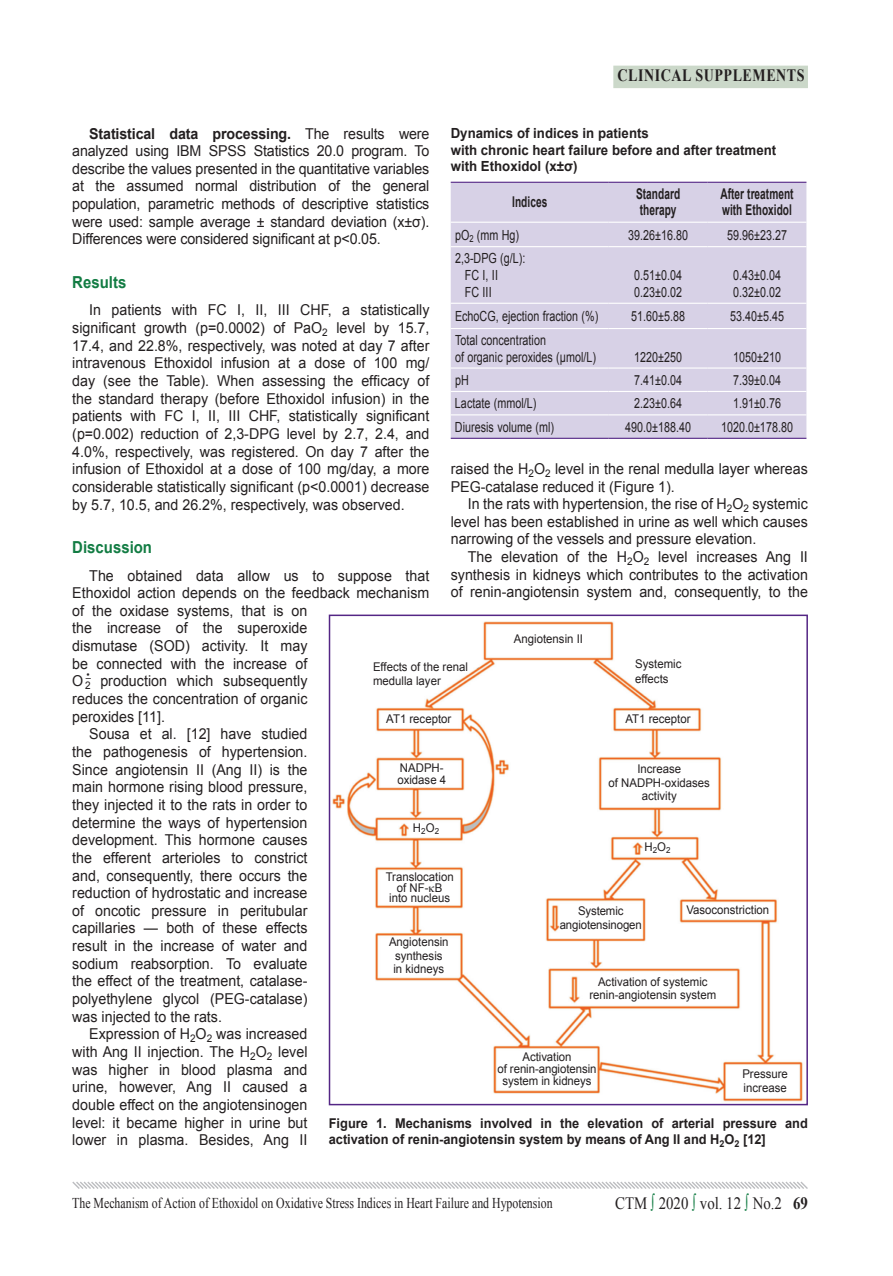
<style>
.page{position:relative;width:893px;height:1276px;background:#fff}
.page>*{position:absolute;margin:0;border:0;box-sizing:border-box;transform-origin:0 0}
.t1{font:17.4px "Times New Roman";color:#231f20;scale:.86 1}
.t2{font:700 17.4px "Times New Roman";letter-spacing:.04em;color:#231f20;scale:.81 1}
.t3{font:700 16.5px "Arial";color:#127c43;scale:.9 1}
.t4{font:15px/17.7px "Arial";color:#231f20;text-align:justify;scale:.95 1}
.t5{font:15px "Times New Roman";color:#231f20;scale:.79 1}
.t6{font:700 14.85px/16.2px "Arial";letter-spacing:.005em;color:#231f20;scale:.68 1}
.t7{font:13.95px/16.8px "Arial";letter-spacing:.005em;color:#231f20;scale:.77 1}
.t8{font:700 13.95px/16.8px "Arial";color:#231f20;scale:.95 1}
.t9{font:700 13.5px/16.2px "Arial";color:#231f20;scale:.95 1}
.t10{font:12px/13.5px "Arial";color:#231f20;text-align:center;scale:.95 1}
.t11{font:9.75px "Arial";color:#231f20;scale:.95 1}
.s1{font-weight:700}
.s2{color:#127c43}
</style>
<div class="page">
<svg style="left:72px;top:1181px;width:736px;height:8px"></svg>
<div style="left:613px;top:66px;width:195px;height:22px;background:#cbd8c9"></div>
<img style="left:332px;top:621px;width:471px;height:481px">
<div style="left:329px;top:614px;width:479px;height:491px;border:2px solid #542685"></div>
<div style="left:451px;top:183px;width:355px;height:255px;background:#d7d1e6"></div>
<hr style="left:451px;top:222px;width:158px;height:1px;background:#fff">
<hr style="left:609px;top:222px;width:99px;height:1px;background:#fff">
<hr style="left:708px;top:222px;width:98px;height:1px;background:#fff">
<hr style="left:451px;top:246px;width:158px;height:1px;background:#fff">
<hr style="left:609px;top:246px;width:99px;height:1px;background:#fff">
<hr style="left:708px;top:246px;width:98px;height:1px;background:#fff">
<hr style="left:451px;top:303px;width:158px;height:1px;background:#fff">
<hr style="left:609px;top:303px;width:99px;height:1px;background:#fff">
<hr style="left:708px;top:303px;width:98px;height:1px;background:#fff">
<hr style="left:451px;top:328px;width:158px;height:1px;background:#fff">
<hr style="left:609px;top:328px;width:99px;height:1px;background:#fff">
<hr style="left:708px;top:328px;width:98px;height:1px;background:#fff">
<hr style="left:451px;top:367px;width:158px;height:1px;background:#fff">
<hr style="left:609px;top:367px;width:99px;height:1px;background:#fff">
<hr style="left:708px;top:367px;width:98px;height:1px;background:#fff">
<hr style="left:451px;top:391px;width:158px;height:1px;background:#fff">
<hr style="left:609px;top:391px;width:99px;height:1px;background:#fff">
<hr style="left:708px;top:391px;width:98px;height:1px;background:#fff">
<hr style="left:451px;top:414px;width:158px;height:1px;background:#fff">
<hr style="left:609px;top:414px;width:99px;height:1px;background:#fff">
<hr style="left:708px;top:414px;width:98px;height:1px;background:#fff">
<hr style="left:451px;top:182px;width:158px;height:1px;background:#542685">
<hr style="left:609px;top:182px;width:99px;height:1px;background:#542685">
<hr style="left:708px;top:182px;width:98px;height:1px;background:#542685">
<hr style="left:451px;top:438px;width:158px;height:1px;background:#542685">
<hr style="left:609px;top:438px;width:99px;height:1px;background:#542685">
<hr style="left:708px;top:438px;width:98px;height:1px;background:#542685">
<svg style="left:429px;top:886px;width:6px;height:6px"></svg>
<p class="t2" style="left:617px;top:64px;width:233px">CLINICAL SUPPLEMENTS</p>
<p class="t4" style="left:72px;top:125px;width:377px;text-indent:17px"><span class="s1">Statistical data processing.</span> The results were analyzed using IBM SPSS Statistics 20.0 program. To describe the values presented in the quantitative variables at the assumed normal distribution of the general population, parametric methods of descriptive statistics were used: sample average ± standard deviation (x±σ).<br>Differences were considered significant at p&lt;0.05.</p>
<p class="t3" style="left:72px;top:271px;width:62px">Results</p>
<p class="t4" style="left:72px;top:301px;width:377px;text-indent:17px">In patients with FC I, II, III CHF, a statistically significant growth (p=0.0002) of PaO<sub>2</sub> level by 15.7, 17.4, and 22.8%, respectively, was noted at day 7 after intravenous Ethoxidol infusion at a dose of 100 mg/ day (see the Table). When assessing the efficacy of the standard therapy (before Ethoxidol infusion) in the patients with FC I, II, III CHF, statistically significant (p=0.002) reduction of 2,3-DPG level by 2.7, 2.4, and 4.0%, respectively, was registered. On day 7 after the infusion of Ethoxidol at a dose of 100 mg/day, a more considerable statistically significant (p&lt;0.0001) decrease by 5.7, 10.5, and 26.2%, respectively, was observed.</p>
<p class="t3" style="left:72px;top:536px;width:90px">Discussion</p>
<p class="t4" style="left:72px;top:566px;width:377px;text-align:left;text-indent:17px">The obtained data allow us to suppose that Ethoxidol action depends on the feedback mechanism of the oxidase systems, that is on<br>the increase of the superoxide<br>dismutase (SOD) activity. It may<br>be connected with the increase of<br>O <sub>2</sub> production which subsequently</p>
<p class="t8" style="left:451px;top:125px;width:344px">Dynamics of indices in patients<br>with chronic heart failure before and after treatment with Ethoxidol (х±σ)</p>
<p class="t6" style="left:512px;top:194px;width:53px">Indices</p>
<p class="t6" style="left:636px;top:186px;width:66px">Standard therapy</p>
<p class="t6" style="left:720px;top:186px;width:109px">After treatment with Ethoxidol</p>
<p class="t7" style="left:455px;top:226px;width:85px">рО<sub>2</sub> (mm Hg)</p>
<p class="t7" style="left:628px;top:226px;width:79px">39.26±16.80</p>
<p class="t7" style="left:727px;top:226px;width:79px">59.96±23.27</p>
<p class="t7" style="left:465px;top:250px;width:80px;text-indent:-10px">2,3-DPG (g/L):<br>FC I, II<br>FC III</p>
<p class="t7" style="left:634px;top:267px;width:64px">0.51±0.04<br>0.23±0.02</p>
<p class="t7" style="left:733px;top:267px;width:64px">0.43±0.04<br>0.32±0.02</p>
<p class="t7" style="left:455px;top:308px;width:188px">EchoCG, ejection fraction (%)</p>
<p class="t7" style="left:631px;top:308px;width:72px">51.60±5.88</p>
<p class="t7" style="left:730px;top:308px;width:72px">53.40±5.45</p>
<p class="t7" style="left:455px;top:332px;width:185px">Total concentration<br>of organic peroxides (μmol/L)</p>
<p class="t7" style="left:634px;top:348px;width:64px">1220±250</p>
<p class="t7" style="left:733px;top:348px;width:64px">1050±210</p>
<p class="t7" style="left:455px;top:372px;width:19px">рН</p>
<p class="t7" style="left:634px;top:372px;width:64px">7.41±0.04</p>
<p class="t7" style="left:733px;top:372px;width:64px">7.39±0.04</p>
<p class="t7" style="left:455px;top:395px;width:107px">Lactate (mmol/L)</p>
<p class="t7" style="left:634px;top:395px;width:64px">2.23±0.64</p>
<p class="t7" style="left:733px;top:395px;width:64px">1.91±0.76</p>
<p class="t7" style="left:455px;top:418px;width:130px">Diuresis volume (ml)</p>
<p class="t7" style="left:625px;top:418px;width:87px">490.0±188.40</p>
<p class="t7" style="left:721px;top:418px;width:95px">1020.0±178.80</p>
<p class="t4" style="left:451px;top:460px;width:377px">raised the Н<sub>2</sub>О<sub>2</sub> level in the renal medulla layer whereas<br>PEG-catalase reduced it (Figure 1).</p>
<p class="t4" style="left:451px;top:495px;width:377px;text-indent:17px">In the rats with hypertension, the rise of Н<sub>2</sub>О<sub>2</sub> systemic level has been established in urine as well which causes narrowing of the vessels and pressure elevation.</p>
<p class="t4" style="left:451px;top:548px;width:377px;text-indent:17px">The elevation of the Н<sub>2</sub>О<sub>2</sub> level increases Ang II synthesis in kidneys which contributes to the activation of renin-angiotensin system and, consequently, to the</p>
<p class="t10" style="left:514px;top:632px;width:74px">Angiotensin II</p>
<p class="t10" style="left:373px;top:659px;width:101px;line-height:14.4px;text-align:left">Effects of the renal medulla layer</p>
<p class="t10" style="left:635px;top:657px;width:50px;line-height:14.4px;text-align:left">Systemic effects</p>
<p class="t10" style="left:386px;top:712px;width:70px">AT1 receptor</p>
<p class="t10" style="left:625px;top:712px;width:70px">AT1 receptor</p>
<p class="t10" style="left:397px;top:761px;width:53px;line-height:12px;text-align:left">NADPH&shy;oxidase 4</p>
<p class="t10" style="left:413px;top:821px;width:29px">H<sub>2</sub>O<sub>2</sub></p>
<p class="t10" style="left:644px;top:840px;width:29px">H<sub>2</sub>O<sub>2</sub></p>
<p class="t10" style="left:386px;top:872px;width:73px;line-height:10.5px">Translocation of NF- B<br>into nucleus</p>
<p class="t10" style="left:389px;top:935px;width:64px">Angiotensin synthesis<br>in kidneys</p>
<p class="t11" style="left:86px;top:670px;width:7px">•–</p>
<p class="t4" style="left:72px;top:690px;width:249px">reduces the concentration of organic peroxides [11].</p>
<p class="t4" style="left:72px;top:725px;width:249px;text-indent:17px">Sousa et al. [12] have studied the pathogenesis of hypertension.<br>Since angiotensin II (Ang II) is the main hormone rising blood pressure, they injected it to the rats in order to determine the ways of hypertension development. This hormone causes the efferent arterioles to constrict and, consequently, there occurs the reduction of hydrostatic and increase of oncotic pressure in peritubular capillaries — both of these effects result in the increase of water and sodium reabsorption. To evaluate the effect of the treatment, catalase&shy;polyethylene glycol (PEG-catalase) was injected to the rats.</p>
<p class="t4" style="left:72px;top:1025px;width:249px;text-indent:17px">Expression of H<sub>2</sub>O<sub>2</sub> was increased with Ang II injection. The Н<sub>2</sub>О<sub>2</sub> level was higher in blood plasma and urine, however, Ang II caused a double effect on the angiotensinogen level: it became higher in urine but lower in plasma. Besides, Ang II</p>
<p class="t10" style="left:609px;top:762px;width:108px">Increase<br>of NADPH-oxidases activity</p>
<p class="t10" style="left:560px;top:904px;width:88px">Systemic angiotensinogen</p>
<p class="t10" style="left:686px;top:903px;width:89px">Vasoconstriction</p>
<p class="t10" style="left:589px;top:975px;width:135px">Activation of systemic renin-angiotensin system</p>
<p class="t10" style="left:497px;top:1051px;width:106px;line-height:12px">Activation<br>of renin-angiotensin system in kidneys</p>
<p class="t10" style="left:742px;top:1067px;width:50px;text-align:left">Pressure increase</p>
<p class="t9" style="left:329px;top:1115px;width:506px">Figure 1. Mechanisms involved in the elevation of arterial pressure and activation of renin-angiotensin system by means of Ang II and Н<sub>2</sub>О<sub>2</sub> [12]</p>
<p class="t5" style="left:72px;top:1192px;width:609px">The Mechanism of Action of Ethoxidol on Oxidative Stress Indices in Heart Failure and Hypotension</p>
<p class="t1" style="left:615px;top:1192px;width:226px">СТМ <span class="s2">∫</span> 2020 <span class="s2">∫</span> vol. 12 <span class="s2">∫</span> No.2 <span class="s1">69</span></p>
</div>
